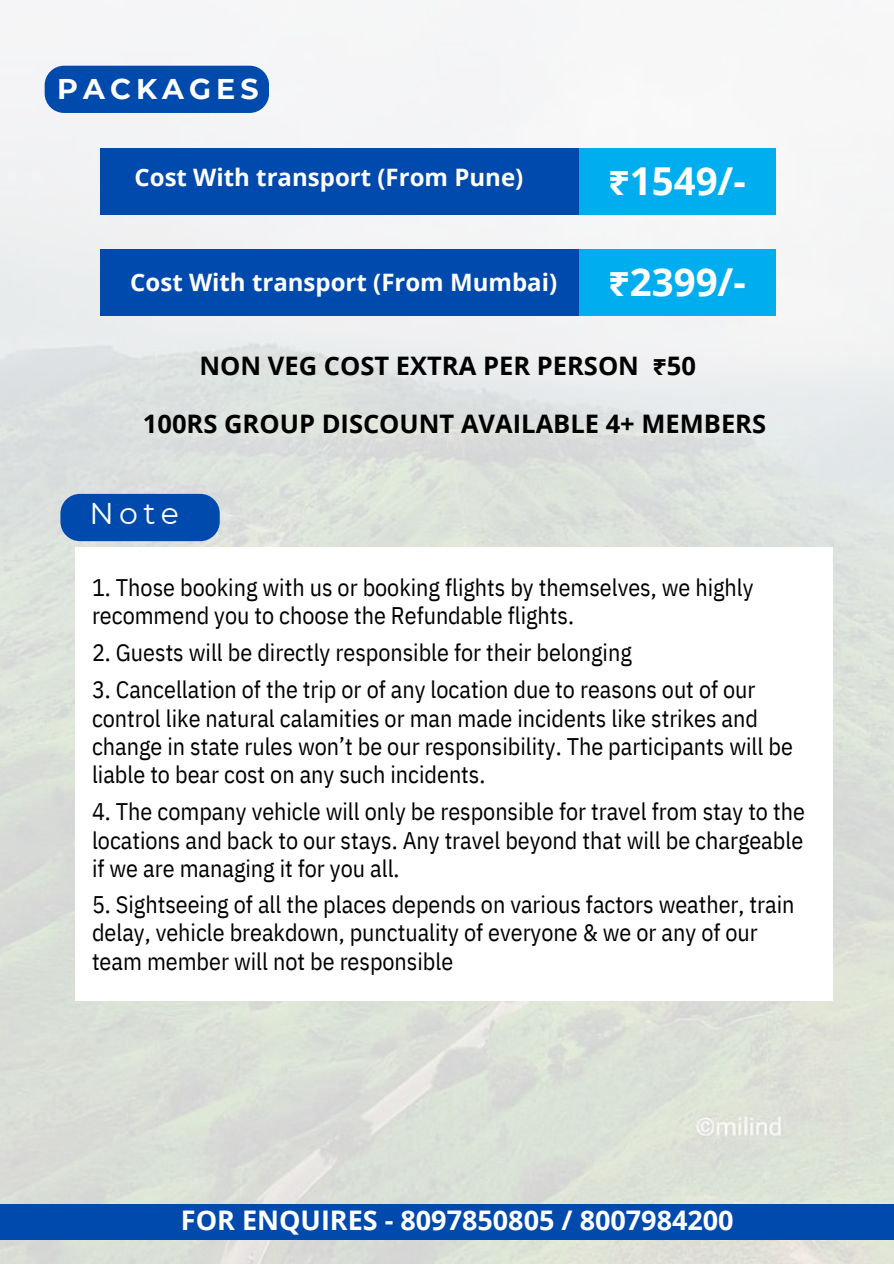
<style>
.page{position:relative;width:894px;height:1264px;background:#fff}
.page>*{position:absolute;margin:0;border:0;box-sizing:border-box;transform-origin:0 0}
.t1{font:700 38.4px "Open Sans";color:#fff}
.t2{font:30px "Montserrat";color:#fff}
.t3{font:700 28.5px "Montserrat";letter-spacing:.18em;color:#fff}
.t4{font:700 27px "Open Sans";color:#fff}
.t5{font:700 25.5px "Open Sans";color:#000}
.t6{font:24px/28.2px "IBM Plex Sans Cond";color:#000}
.t7{font:700 24px "Open Sans";color:#fff}
.s1{font-family:"Noto Sans Gurmukhi"}
</style>
<div class="page">
<img style="left:0;top:3px;width:893px;height:1260px">
<div style="left:45px;top:66px;width:224px;height:47px;background:#004aad;border-radius:20px"></div>
<div style="left:75px;top:547px;width:756px;height:453px;background:#fff"></div>
<div style="left:60px;top:494px;width:160px;height:47px;background:#004aad;border-radius:20px"></div>
<div style="left:100px;top:148px;width:675px;height:66px;background:#004aad"></div>
<div style="left:578px;top:148px;width:197px;height:66px;background:#00aeef"></div>
<div style="left:100px;top:249px;width:675px;height:66px;background:#004aad"></div>
<div style="left:578px;top:249px;width:197px;height:66px;background:#00aeef"></div>
<div style="left:0;top:1204px;width:893px;height:35px;background:#004aad"></div>
<p class="t3" style="left:57px;top:71px;width:203px">PACKAGES</p>
<p class="t7" style="left:134px;top:161px;width:390px">Cost With transport (From Pune)</p>
<p class="t7" style="left:130px;top:265px;width:428px">Cost With transport (From Mumbai)</p>
<h1 class="t1" style="left:608px;top:154px;width:139px"><span class="s1">₹</span>1549/-</h1>
<h1 class="t1" style="left:608px;top:255px;width:139px"><span class="s1">₹</span>2399/-</h1>
<p class="t5" style="left:199px;top:347px;width:498px">NON VEG COST EXTRA PER PERSON <span class="s1">₹</span>50</p>
<p class="t5" style="left:143px;top:406px;width:624px">100RS GROUP DISCOUNT AVAILABLE 4+ MEMBERS</p>
<p class="t2" style="left:89px;top:495px;width:91px">Note</p>
<p class="t6" style="left:92px;top:573px;width:663px">1. Those booking with us or booking flights by themselves, we highly recommend you to choose the Refundable flights.</p>
<p class="t6" style="left:92px;top:638px;width:541px">2. Guests will be directly responsible for their belonging</p>
<p class="t6" style="left:92px;top:675px;width:702px">3. Cancellation of the trip or of any location due to reasons out of our control like natural calamities or man made incidents like strikes and change in state rules won’t be our responsibility. The participants will be liable to bear cost on any such incidents.</p>
<p class="t6" style="left:92px;top:796px;width:714px;line-height:28.7px;text-align:justify">4. The company vehicle will only be responsible for travel from stay to the locations and back to our stays. Any travel beyond that will be chargeable if we are managing it for you all.</p>
<p class="t6" style="left:92px;top:890px;width:703px">5. Sightseeing of all the places depends on various factors weather, train delay, vehicle breakdown, punctuality of everyone &amp; we or any of our team member will not be responsible</p>
<p class="t4" style="left:181px;top:1200px;width:554px">FOR ENQUIRES - 8097850805 / 8007984200</p>
</div>
